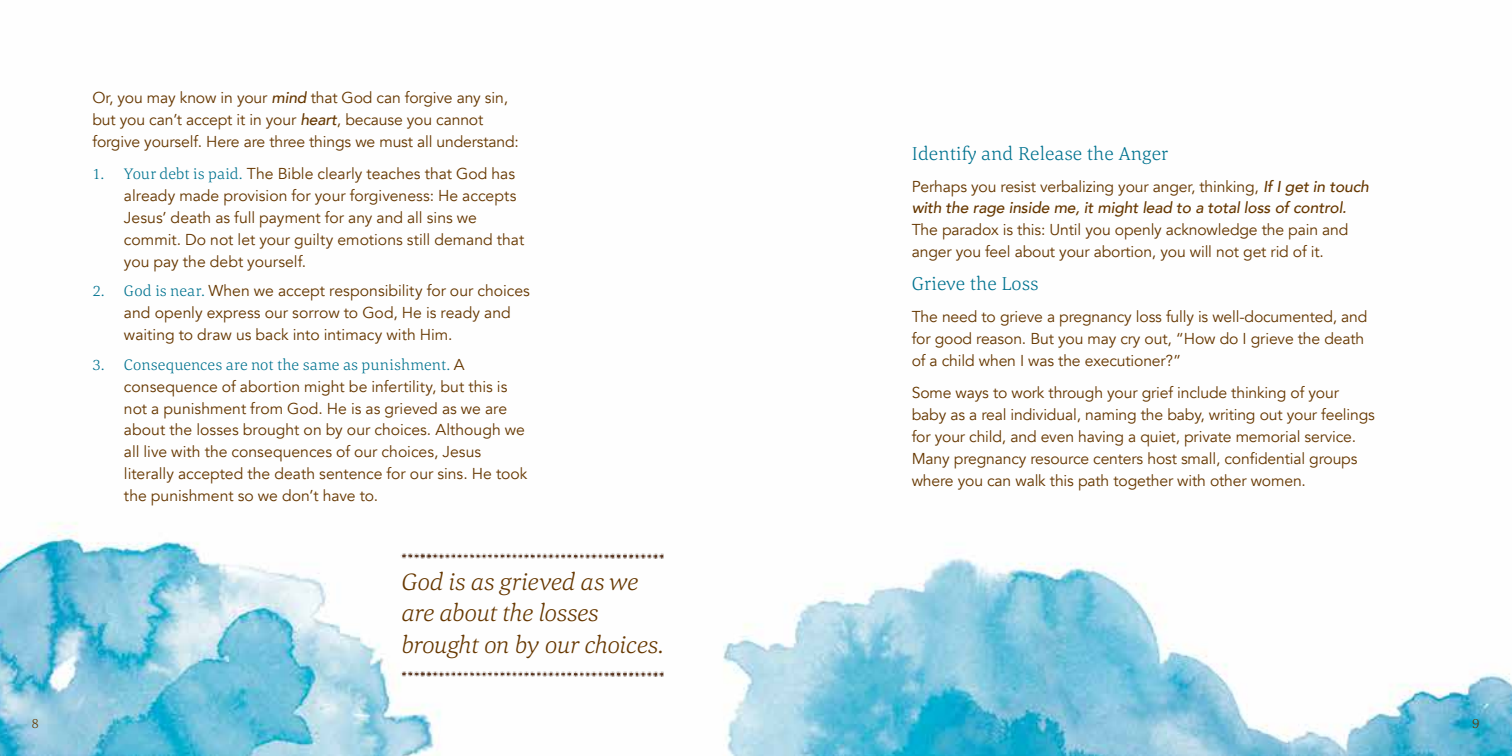
<style>
.page{position:relative;width:1512px;height:756px;background:#fff}
.page>*{position:absolute;margin:0;border:0;box-sizing:border-box;transform-origin:0 0}
.t1{font:italic 300 24.5px/31.5px "Corda";letter-spacing:-.02em;color:#663700}
.t2{font:300 19.25px "Corda";letter-spacing:.01em;color:#00728f}
.t3{font:15.75px/21.9px "Avenir";letter-spacing:-.01em;color:#663700}
.t4{font:italic 500 15.75px/21.9px "Avenir";letter-spacing:-.01em;color:#663700}
.t5{font:300 15.75px "Corda";letter-spacing:.01em;color:#00728f}
.t6{font:300 14px "Corda";color:#663700}
.s1{font-weight:500;font-style:italic}
.s2{font-family:"Corda";font-weight:300;color:#00728f}
.s3{font-family:"Avenir";font-weight:400;color:#663700}
.s4{font-weight:400;font-style:normal}
</style>
<div class="page">
<img style="left:0;top:522px;width:1512px;height:234px">
<img style="left:399px;top:551px;width:265px;height:9px">
<img style="left:399px;top:669px;width:265px;height:9px">
<p class="t3" style="left:92px;top:87px;width:428px">Or, you may know in your <span class="s1">mind</span> that God can forgive any sin, but you can’t accept it in your <span class="s1">heart</span>, because you cannot forgive yourself. Here are three things we must all understand:</p>
<p class="t3" style="left:124px;top:163px;width:402px;text-indent:-32px"><span class="s2">1. Your debt is paid.</span> The Bible clearly teaches that God has already made provision for your forgiveness: He accepts Jesus’ death as full payment for any and all sins we commit. Do not let your guilty emotions still demand that you pay the debt yourself.</p>
<p class="t3" style="left:124px;top:280px;width:407px;text-indent:-32px"><span class="s2">2. God is near.</span> When we accept responsibility for our choices and openly express our sorrow to God, He is ready and waiting to draw us back into intimacy with Him.</p>
<p class="t5" style="left:92px;top:354px;width:374px">3. Consequences are not the same as punishment. <span class="s3">A</span></p>
<p class="t3" style="left:124px;top:376px;width:405px">consequence of abortion might be infertility, but this is not a punishment from God. He is as grieved as we are about the losses brought on by our choices. Although we all live with the consequences of our choices, Jesus literally accepted the death sentence for our sins. He took the punishment so we don’t have to.</p>
<h1 class="t1" style="left:401px;top:565px;width:265px">God is as grieved as we are about the losses brought on by our choices.</h1>
<p class="t2" style="left:912px;top:140px;width:258px">Identify and Release the Anger</p>
<p class="t4" style="left:912px;top:175px;width:459px"><span class="s4">Perhaps you resist verbalizing your anger, thinking,</span> If I get in touch with the rage inside me, it might lead to a total loss of control.</p>
<p class="t3" style="left:912px;top:219px;width:438px">The paradox is this: Until you openly acknowledge the pain and anger you feel about your abortion, you will not get rid of it.</p>
<p class="t2" style="left:912px;top:271px;width:128px">Grieve the Loss</p>
<p class="t3" style="left:912px;top:306px;width:457px">The need to grieve a pregnancy loss fully is well-documented, and for good reason. But you may cry out, “How do I grieve the death of a child when I was the executioner?”</p>
<p class="t3" style="left:912px;top:382px;width:465px">Some ways to work through your grief include thinking of your baby as a real individual, naming the baby, writing out your feelings for your child, and even having a quiet, private memorial service.<br>Many pregnancy resource centers host small, confidential groups where you can walk this path together with other women.</p>
<p class="t6" style="left:31px;top:714px;width:9px">8</p>
<p class="t6" style="left:1472px;top:714px;width:9px">9</p>
</div>
